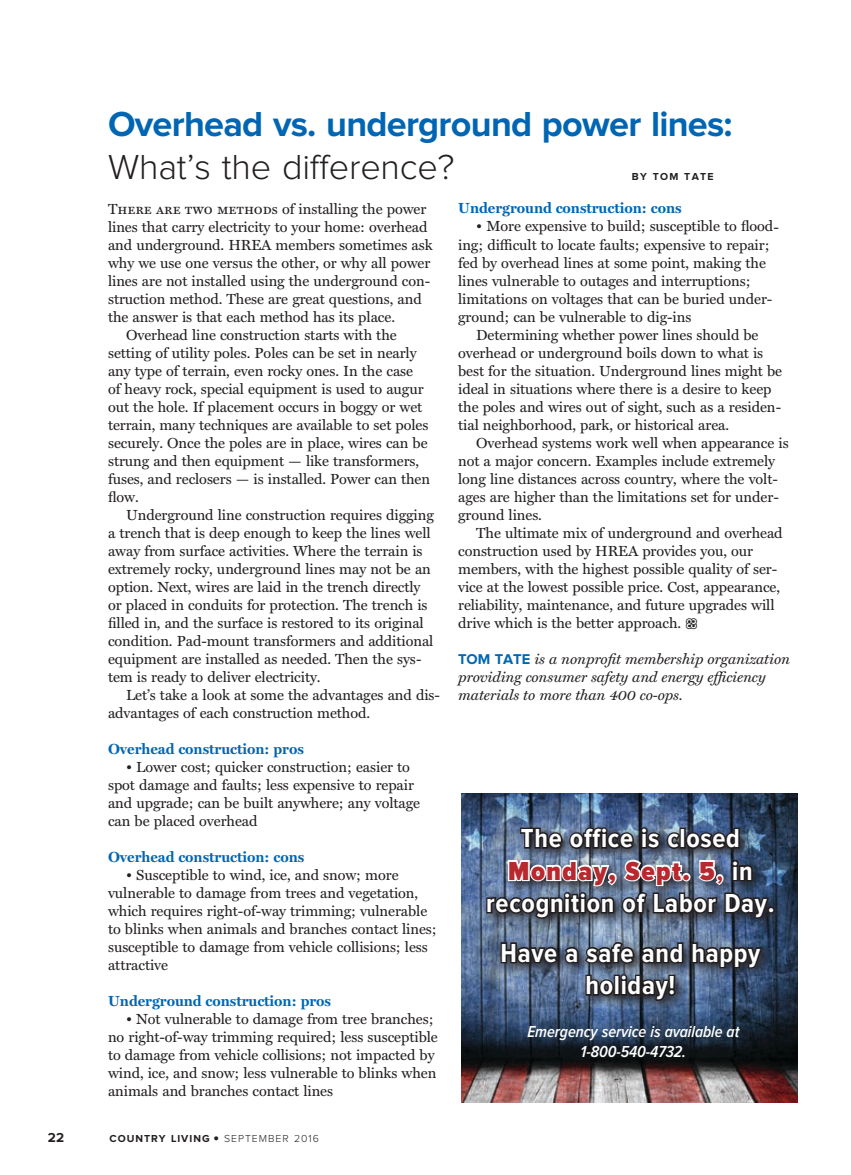
<style>
.page{position:relative;width:851px;height:1175px;background:#fff}
.page>*{position:absolute;margin:0;border:0;box-sizing:border-box;transform-origin:0 0}
.t1{font:700 36px "Proxima Nova";letter-spacing:-.02em;color:#0066b3}
.t2{font:300 36px "Proxima Nova";letter-spacing:-.005em;color:#231f20}
.t3{font:700 27px/32.4px "Proxima Nova Cond";letter-spacing:.025em;color:#fff;text-align:center}
.t4{font:italic 600 16.5px/19.8px "Proxima Nova Cond";letter-spacing:-.005em;color:#fff;text-align:center}
.t5{font:14.7px/18px "Miller Text";letter-spacing:-.005em;color:#231f20}
.t6{font:italic 14.7px/18px "Miller Text";letter-spacing:-.005em;color:#231f20}
.t7{font:700 14.7px "Miller Text";letter-spacing:-.005em;color:#0066b3}
.t8{font:700 13.5px "Proxima Nova";color:#231f20}
.t9{font:700 10.5px "Proxima Nova";letter-spacing:.095em;color:#231f20}
.t10{font:700 10.5px "Proxima Nova";letter-spacing:.125em;color:#231f20}
.s1{font-family:"Miller Text Roman SC"}
.s2{font-weight:300;font-size:19.5px}
.s3{font-weight:300}
.s4{font-family:"Proxima Nova";font-weight:700;font-style:normal;color:#0066b3}
.s5{font-weight:900;color:#b8292f}
.s6{color:#b8292f}
</style>
<div class="page">
<img style="left:461px;top:794px;width:336px;height:308px">
<svg style="left:481px;top:821px;width:306px;height:193px;background:#4b6180"></svg>
<svg style="left:484px;top:826px;width:287px;height:94px;background:#586273"></svg>
<div style="left:767px;top:906px;width:7px;height:7px;border:3px solid #231f20;border-radius:50%"></div>
<svg style="left:499px;top:940px;width:265px;height:62px;background:#445064"></svg>
<h1 class="t1" style="left:108px;top:107px;width:626px">Overhead vs. underground power lines:</h1>
<h1 class="t2" style="left:108px;top:151px;width:348px">What’s the difference?</h1>
<p class="t10" style="left:631px;top:171px;width:83px">BY TOM TATE</p>
<p class="t5" style="left:108px;top:200px;width:320px"><span class="s1">There are two method</span>s of installing the power</p>
<p class="t5" style="left:108px;top:218px;width:321px">lines that carry electricity to your home: overhead</p>
<p class="t5" style="left:108px;top:236px;width:326px">and underground. HREA members sometimes ask</p>
<p class="t5" style="left:108px;top:254px;width:324px">why we use one versus the other, or why all power</p>
<p class="t5" style="left:108px;top:272px;width:324px">lines are not installed using the underground con-</p>
<p class="t5" style="left:108px;top:290px;width:315px">struction method. These are great questions, and</p>
<p class="t5" style="left:108px;top:308px;width:288px">the answer is that each method has its place.</p>
<p class="t5" style="left:126px;top:326px;width:272px">Overhead line construction starts with the</p>
<p class="t5" style="left:108px;top:344px;width:310px">setting of utility poles. Poles can be set in nearly</p>
<p class="t5" style="left:108px;top:362px;width:306px">any type of terrain, even rocky ones. In the case</p>
<p class="t5" style="left:108px;top:380px;width:317px">of heavy rock, special equipment is used to augur</p>
<p class="t5" style="left:108px;top:398px;width:316px">out the hole. If placement occurs in boggy or wet</p>
<p class="t5" style="left:108px;top:416px;width:322px">terrain, many techniques are available to set poles</p>
<p class="t5" style="left:108px;top:434px;width:321px">securely. Once the poles are in place, wires can be</p>
<p class="t5" style="left:108px;top:452px;width:313px">strung and then equipment — like transformers,</p>
<p class="t5" style="left:108px;top:470px;width:323px">fuses, and reclosers — is installed. Power can then</p>
<p class="t5" style="left:108px;top:488px;width:32px">flow.</p>
<p class="t5" style="left:126px;top:506px;width:309px">Underground line construction requires digging</p>
<p class="t5" style="left:108px;top:524px;width:324px">a trench that is deep enough to keep the lines well</p>
<p class="t5" style="left:108px;top:542px;width:316px">away from surface activities. Where the terrain is</p>
<p class="t5" style="left:108px;top:560px;width:324px">extremely rocky, underground lines may not be an</p>
<p class="t5" style="left:108px;top:578px;width:314px">option. Next, wires are laid in the trench directly</p>
<p class="t5" style="left:108px;top:596px;width:321px">or placed in conduits for protection. The trench is</p>
<p class="t5" style="left:108px;top:614px;width:317px">filled in, and the surface is restored to its original</p>
<p class="t5" style="left:108px;top:632px;width:327px">condition. Pad-mount transformers and additional</p>
<p class="t5" style="left:108px;top:650px;width:315px">equipment are installed as needed. Then the sys-</p>
<p class="t5" style="left:108px;top:668px;width:214px">tem is ready to deliver electricity.</p>
<p class="t5" style="left:126px;top:686px;width:315px">Let’s take a look at some the advantages and dis-</p>
<p class="t5" style="left:108px;top:704px;width:263px">advantages of each construction method.</p>
<p class="t7" style="left:108px;top:740px;width:197px">Overhead construction: pros</p>
<p class="t5" style="left:108px;top:758px;width:313px;text-indent:18px">• Lower cost; quicker construction; easier to spot damage and faults; less expensive to repair and upgrade; can be built anywhere; any voltage can be placed overhead</p>
<p class="t7" style="left:108px;top:848px;width:198px">Overhead construction: cons</p>
<p class="t5" style="left:108px;top:866px;width:330px;text-indent:18px">• Susceptible to wind, ice, and snow; more vulnerable to damage from trees and vegetation, which requires right-of-way trimming; vulnerable to blinks when animals and branches contact lines; susceptible to damage from vehicle collisions; less attractive</p>
<p class="t7" style="left:108px;top:992px;width:224px">Underground construction: pros</p>
<p class="t5" style="left:108px;top:1010px;width:331px;text-indent:18px">• Not vulnerable to damage from tree branches; no right-of-way trimming required; less susceptible to damage from vehicle collisions; not impacted by wind, ice, and snow; less vulnerable to blinks when animals and branches contact lines</p>
<p class="t8" style="left:48px;top:1131px;width:18px">22</p>
<p class="t9" style="left:109px;top:1134px;width:211px">COUNTRY LIVING <span class="s2">•</span> <span class="s3">SEPTEMBER 2016</span></p>
<p class="t7" style="left:458px;top:200px;width:225px">Underground construction: cons</p>
<p class="t5" style="left:458px;top:218px;width:322px;text-indent:18px">• More expensive to build; susceptible to flood&shy;ing; difficult to locate faults; expensive to repair; fed by overhead lines at some point, making the lines vulnerable to outages and interruptions; limitations on voltages that can be buried under&shy;ground; can be vulnerable to dig-ins</p>
<p class="t5" style="left:458px;top:326px;width:325px;text-indent:18px">Determining whether power lines should be overhead or underground boils down to what is best for the situation. Underground lines might be ideal in situations where there is a desire to keep the poles and wires out of sight, such as a residen&shy;tial neighborhood, park, or historical area.</p>
<p class="t5" style="left:458px;top:434px;width:332px;text-indent:18px">Overhead systems work well when appearance is not a major concern. Examples include extremely long line distances across country, where the volt&shy;ages are higher than the limitations set for under&shy;ground lines.</p>
<p class="t5" style="left:458px;top:524px;width:326px;text-indent:18px">The ultimate mix of underground and overhead construction used by HREA provides you, our members, with the highest possible quality of ser&shy;vice at the lowest possible price. Cost, appearance, reliability, maintenance, and future upgrades will drive which is the better approach.</p>
<p class="t6" style="left:458px;top:650px;width:333px"><span class="s4">TOM TATE</span> is a nonprofit membership organization providing consumer safety and energy efficiency materials to more than 400 co-ops.</p>
<h2 class="t3" style="left:486px;top:822px;width:290px">The office is closed<br><span class="s5">Monday, Sept. 5</span><span class="s6">,</span> in recognition of Labor Day.</h2>
<h2 class="t3" style="left:500px;top:937px;width:261px">Have a safe and happy holiday!</h2>
<p class="t4" style="left:527px;top:1022px;width:213px">Emergency service is available at<br>1-800-540-4732.</p>
</div>
